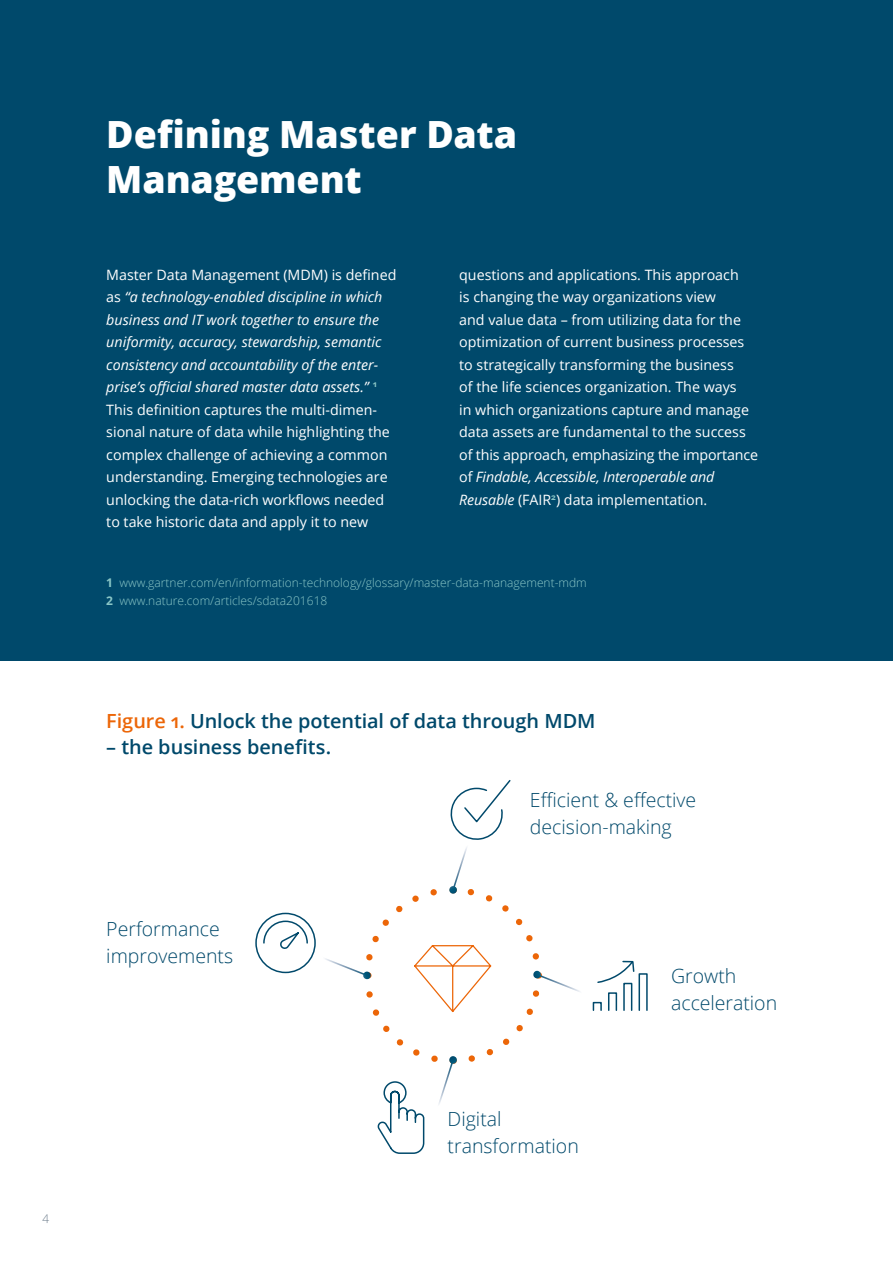
<style>
.page{position:relative;width:893px;height:1263px;background:#fff}
.page>*{position:absolute;margin:0;border:0;box-sizing:border-box;transform-origin:0 0}
.t1{font:800 37.5px/45px "Open Sans";letter-spacing:-.005em;color:#fff}
.t2{font:300 19.5px/27px "Open Sans";color:#00496b}
.t3{font:600 19.5px "Open Sans";letter-spacing:-.005em;color:#00496b}
.t4{font:14.25px/22.5px "Open Sans";color:#fff}
.t5{font:300 12px/18px "Open Sans";color:#8ac6c6}
.t6{font:300 12px "Open Sans";color:#6b7b8a}
.s1{font-style:italic}
.s2{font-weight:700}
.s3{color:#ec6608}
</style>
<div class="page">
<div style="left:0;top:0;width:893px;height:660px;background:#00496b"></div>
<svg style="left:255px;top:780px;width:393px;height:374px"></svg>
<p class="t6" style="left:43px;top:1208px;width:8px">4</p>
<h1 class="t1" style="left:106px;top:110px;width:412px">Defining Master Data<br>Management</h1>
<p class="t4" style="left:106px;top:263px;width:292px">Master Data Management (MDM) is defined as <span class="s1">“a technology-enabled discipline in which business and IT work together to ensure the uniformity, accuracy, stewardship, semantic consistency and accountability of the enter&shy;prise’s official shared master data assets.”</span> <sup>1<br></sup>This definition captures the multi-dimen&shy;sional nature of data while highlighting the complex challenge of achieving a common understanding. Emerging technologies are unlocking the data-rich workflows needed to take historic data and apply it to new</p>
<p class="t4" style="left:459px;top:263px;width:300px">questions and applications. This approach<br>is changing the way organizations view<br>and value data – from utilizing data for the optimization of current business processes to strategically transforming the business<br>of the life sciences organization. The ways<br>in which organizations capture and manage data assets are fundamental to the success of this approach, emphasizing the importance of <span class="s1">Findable, Accessible, Interoperable and Reusable</span> (FAIR<sup>2</sup>) data implementation.</p>
<p class="t5" style="left:106px;top:574px;width:482px"><span class="s2">1</span> www.gartner.com/en/information-technology/glossary/master-data-management-mdm<br><span class="s2">2</span> www.nature.com/articles/sdata201618</p>
<h2 class="t3" style="left:106px;top:708px;width:491px"><span class="s3">Figure 1.</span> Unlock the potential of data through MDM</h2>
<h2 class="t3" style="left:106px;top:733px;width:226px">– the business benefits.</h2>
<h2 class="t2" style="left:106px;top:915px;width:128px">Performance improvements</h2>
<h2 class="t2" style="left:530px;top:785px;width:168px">Efficient &amp; effective decision-making</h2>
<h2 class="t2" style="left:448px;top:1105px;width:133px">Digital transformation</h2>
<h2 class="t2" style="left:671px;top:962px;width:108px">Growth acceleration</h2>
</div>
